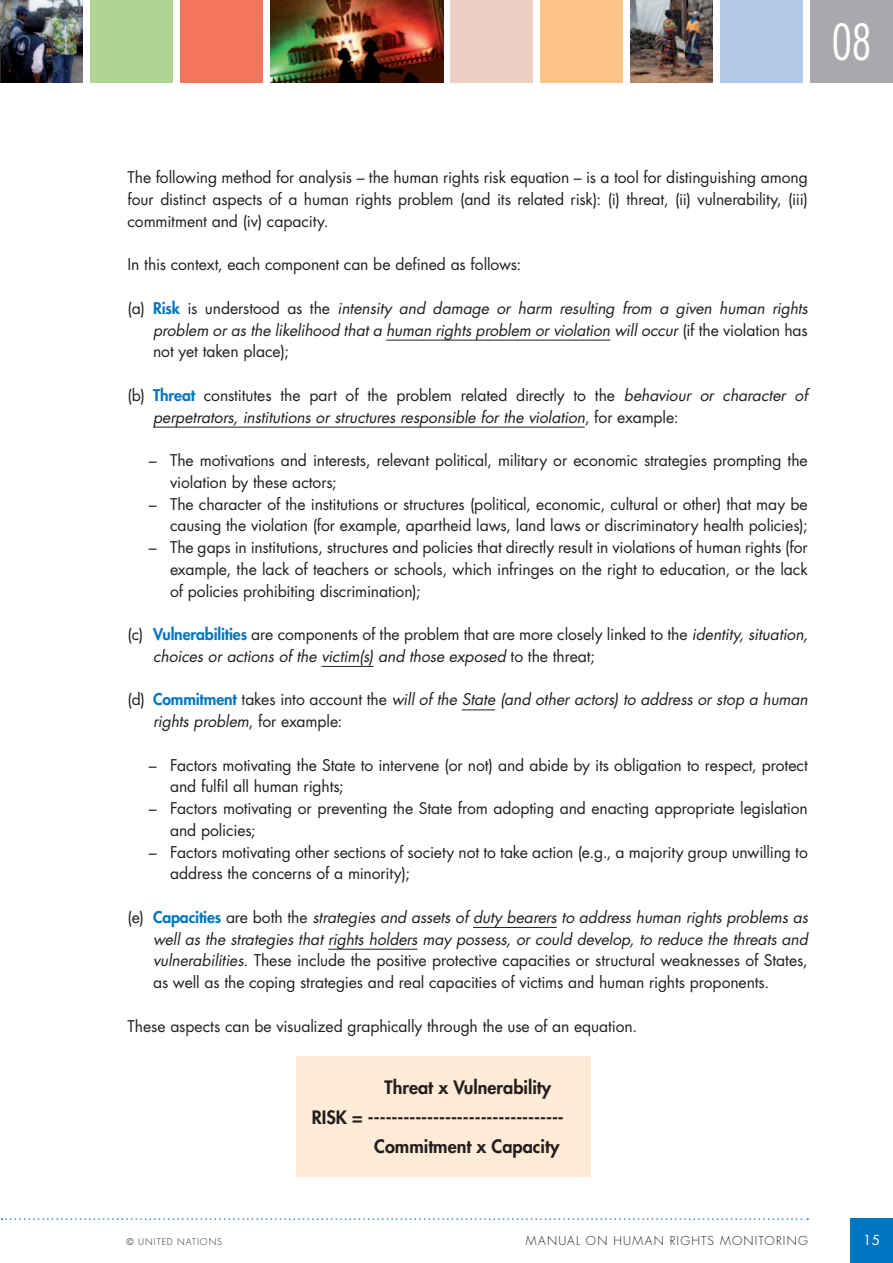
<style>
.page{position:relative;width:893px;height:1263px;background:#fff}
.page>*{position:absolute;margin:0;border:0;box-sizing:border-box;transform-origin:0 0}
.t1{font:300 condensed 48.45px "Futura";color:#fff}
.t2{font:800 18px "Futura";color:#231f20}
.t3{font:15.75px/21.8px "Futura";letter-spacing:-.005em;color:#231f20}
.t4{font:italic 15.75px/21.8px "Futura";letter-spacing:-.005em;color:#231f20}
.t5{font:13.5px "Futura";color:#fff}
.t6{font:300 12px "Futura";letter-spacing:.105em;color:#231f20}
.t7{font:300 9px "Futura";letter-spacing:.105em;color:#231f20}
.s1{font-style:normal}
.s2{font-weight:800;font-style:normal;color:#0076c0}
.s3{font-weight:800;color:#0076c0}
.s4{font-style:italic}
</style>
<div class="page">
<div style="left:450px;top:0;width:82px;height:83px;background:#ebcfc2"></div>
<img style="left:630px;top:0;width:83px;height:83px">
<div style="left:810px;top:0;width:83px;height:83px;background:#a7a9ac"></div>
<img style="left:270px;top:0;width:173px;height:83px">
<div style="left:540px;top:0;width:83px;height:83px;background:#fdc389"></div>
<img style="left:0;top:0;width:83px;height:83px">
<div style="left:90px;top:0;width:83px;height:83px;background:#b2d396"></div>
<div style="left:180px;top:0;width:83px;height:83px;background:#f3765c"></div>
<div style="left:720px;top:0;width:83px;height:83px;background:#b5cae9"></div>
<div style="left:850px;top:1218px;width:43px;height:45px;background:#0076c0"></div>
<svg style="left:2px;top:1218px;width:806px;height:2px"></svg>
<hr style="left:386px;top:340px;width:224px;height:1px;background:#231f20">
<hr style="left:153px;top:427px;width:432px;height:1px;background:#231f20">
<hr style="left:321px;top:666px;width:52px;height:1px;background:#231f20">
<hr style="left:462px;top:709px;width:33px;height:1px;background:#231f20">
<hr style="left:473px;top:927px;width:84px;height:1px;background:#231f20">
<hr style="left:328px;top:949px;width:90px;height:1px;background:#231f20">
<div style="left:296px;top:1056px;width:295px;height:121px;background:#ffebd6"></div>
<h1 class="t1" style="left:832px;top:14px;width:41px">08</h1>
<p class="t3" style="left:128px;top:167px;width:682px;text-align:justify">The following method for analysis – the human rights risk equation – is a tool for distinguishing among four distinct aspects of a human rights problem (and its related risk): (i) threat, (ii) vulnerability, (iii) commitment and (iv) capacity.</p>
<p class="t3" style="left:128px;top:254px;width:395px">In this context, each component can be defined as follows:</p>
<p class="t4" style="left:153px;top:297px;width:656px;text-align:justify;text-indent:-26px"><span class="s1">(a)</span> <span class="s2">Risk</span> <span class="s1">is understood as the</span> intensity and damage or harm resulting from a given human rights problem or as the likelihood that a human rights problem or violation will occur <span class="s1">(if the violation has not yet taken place);</span></p>
<p class="t4" style="left:153px;top:384px;width:656px;text-indent:-25px"><span class="s1">(b)</span> <span class="s2">Threat</span> <span class="s1">constitutes the part of the problem related directly to the</span> behaviour or character of perpetrators, institutions or structures responsible for the violation<span class="s1">, for example:</span></p>
<p class="t3" style="left:170px;top:450px;width:639px;text-indent:-21px">– The motivations and interests, relevant political, military or economic strategies prompting the violation by these actors;</p>
<p class="t3" style="left:149px;top:493px;width:660px;text-align:right">– The character of the institutions or structures (political, economic, cultural or other) that may be causing the violation (for example, apartheid laws, land laws or discriminatory health policies);</p>
<p class="t3" style="left:170px;top:537px;width:639px;text-align:justify;text-indent:-21px">– The gaps in institutions, structures and policies that directly result in violations of human rights (for example, the lack of teachers or schools, which infringes on the right to education, or the lack of policies prohibiting discrimination);</p>
<p class="t3" style="left:153px;top:624px;width:656px;text-indent:-26px">(c) <span class="s3">Vulnerabilities</span> are components of the problem that are more closely linked to the <span class="s4">identity, situation, choices or actions of the victim(s) and those exposed</span> to the threat;</p>
<p class="t4" style="left:153px;top:689px;width:656px;text-indent:-26px"><span class="s1">(d)</span> <span class="s2">Commitment</span> <span class="s1">takes into account the</span> will of the State (and other actors) to address or stop a human rights problem<span class="s1">, for example:</span></p>
<p class="t3" style="left:170px;top:754px;width:639px;text-indent:-21px">– Factors motivating the State to intervene (or not) and abide by its obligation to respect, protect and fulfil all human rights;</p>
<p class="t3" style="left:170px;top:798px;width:639px;text-indent:-21px">– Factors motivating or preventing the State from adopting and enacting appropriate legislation and policies;</p>
<p class="t3" style="left:170px;top:841px;width:639px;text-indent:-21px">– Factors motivating other sections of society not to take action (e.g., a majority group unwilling to address the concerns of a minority);</p>
<p class="t3" style="left:153px;top:906px;width:656px;text-align:justify;text-indent:-26px">(e) <span class="s3">Capacities</span> are both the <span class="s4">strategies and assets of duty bearers to address human rights problems as well as the strategies that rights holders may possess, or could develop, to reduce the threats and vulnerabilities</span>. These include the positive protective capacities or structural weaknesses of States, as well as the coping strategies and real capacities of victims and human rights proponents.</p>
<p class="t3" style="left:128px;top:1015px;width:511px">These aspects can be visualized graphically through the use of an equation.</p>
<p class="t2" style="left:385px;top:1076px;width:168px">Threat x Vulnerability</p>
<p class="t2" style="left:312px;top:1105px;width:254px">RISK = ---------------------------------</p>
<p class="t2" style="left:374px;top:1135px;width:187px">Commitment x Capacity</p>
<p class="t7" style="left:127px;top:1236px;width:97px">© UNITED NATIONS</p>
<p class="t6" style="left:526px;top:1233px;width:284px">MANUAL ON HUMAN RIGHTS MONITORING</p>
<p class="t5" style="left:863px;top:1231px;width:18px">15</p>
</div>
